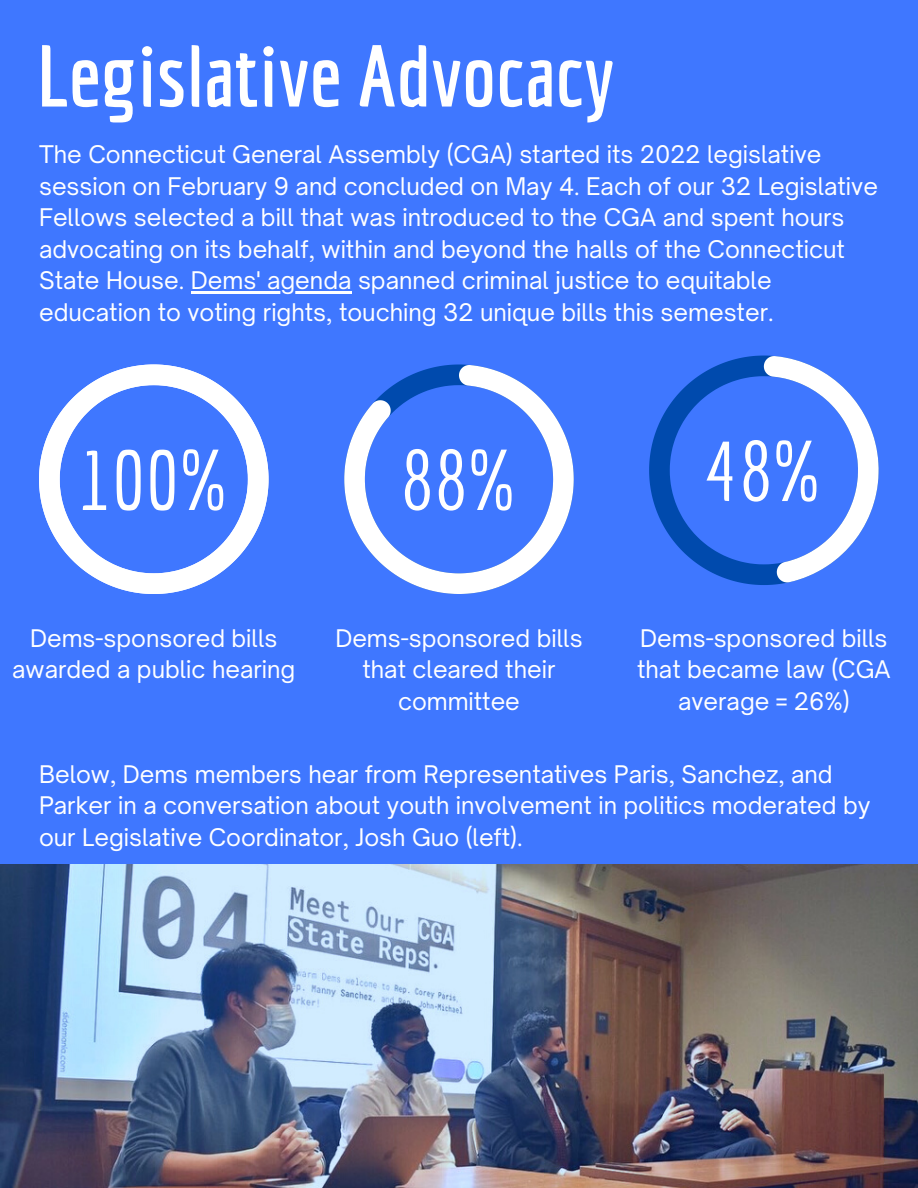
<style>
.page{position:relative;width:918px;height:1188px;background:#3f77ff}
.page>*{position:absolute;margin:0;border:0;box-sizing:border-box;transform-origin:0 0}
.t1{font:700 85.35px "Economica";color:#fff}
.t2{font:82.5px "Economica";color:#fff}
.t3{font:23.25px/31.5px "Open Sauce One";color:#fff;text-align:center}
</style>
<div class="page">
<img style="left:0;top:865px;width:918px;height:323px">
<hr style="left:191px;top:292px;width:160px;height:2px;background:#fff">
<svg style="left:39px;top:365px;width:230px;height:229px"></svg>
<svg style="left:344px;top:365px;width:230px;height:229px"></svg>
<svg style="left:649px;top:356px;width:141px;height:229px"></svg>
<svg style="left:764px;top:356px;width:115px;height:226px"></svg>
<h1 class="t1" style="left:37px;top:26px;width:579px">Legislative Advocacy</h1>
<p class="t3" style="left:39px;top:139px;width:840px;text-align:left">The Connecticut General Assembly (CGA) started its 2022 legislative session on February 9 and concluded on May 4. Each of our 32 Legislative Fellows selected a bill that was introduced to the CGA and spent hours advocating on its behalf, within and beyond the halls of the Connecticut State House. Dems' agenda spanned criminal justice to equitable education to voting rights, touching 32 unique bills this semester.</p>
<h2 class="t2" style="left:78px;top:432px;width:153px">100%</h2>
<h2 class="t2" style="left:400px;top:432px;width:120px">88%</h2>
<h2 class="t2" style="left:705px;top:423px;width:120px">48%</h2>
<p class="t3" style="left:12px;top:622px;width:285px">Dems-sponsored bills awarded a public hearing</p>
<p class="t3" style="left:335px;top:622px;width:249px">Dems-sponsored bills that cleared their committee</p>
<p class="t3" style="left:637px;top:622px;width:255px">Dems-sponsored bills that became law (CGA average = 26%)</p>
<p class="t3" style="left:39px;top:758px;width:833px;text-align:left">Below, Dems members hear from Representatives Paris, Sanchez, and<br>Parker in a conversation about youth involvement in politics moderated by our Legislative Coordinator, Josh Guo (left).</p>
</div>
